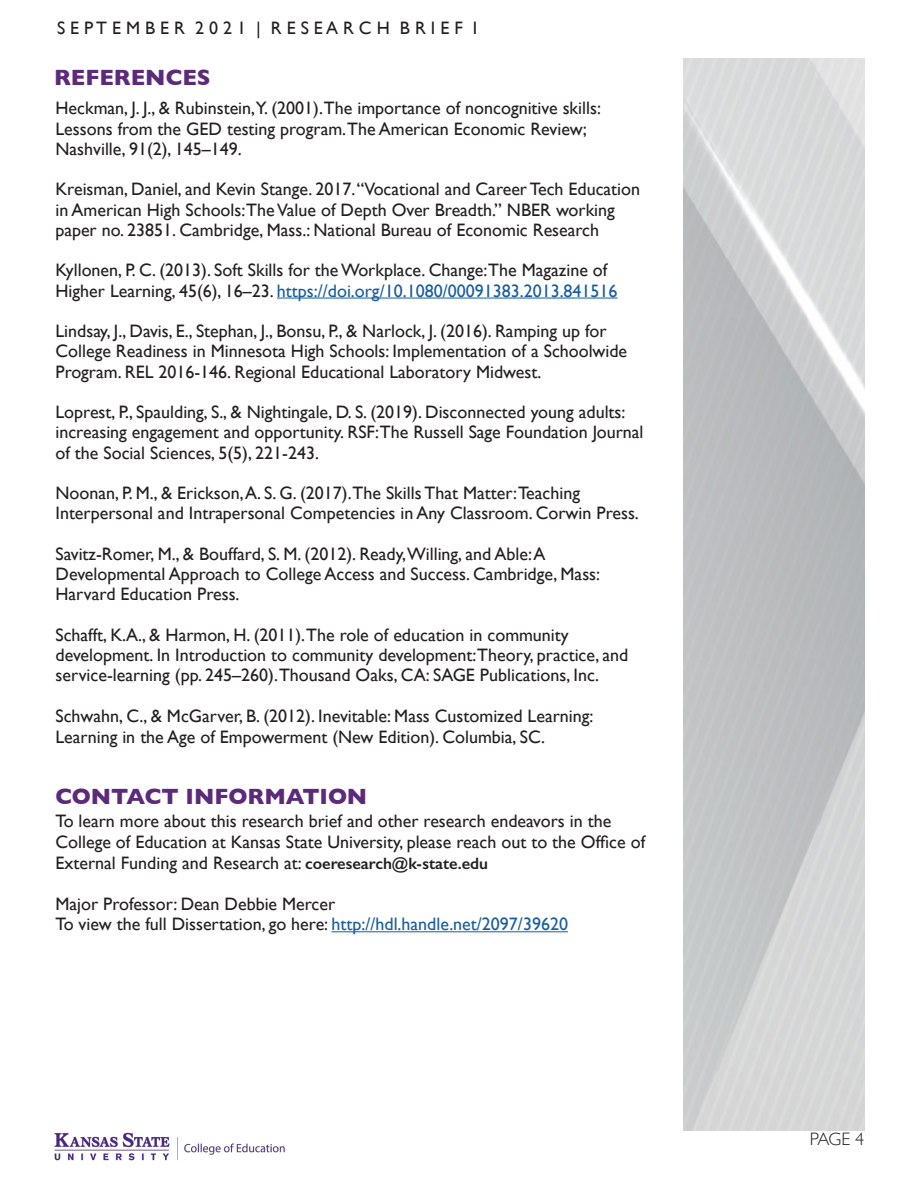
<style>
.page{position:relative;width:918px;height:1188px;background:#fff}
.page>*{position:absolute;margin:0;border:0;box-sizing:border-box;transform-origin:0 0}
.t1{font:700 22.5px "Gill Sans";color:#5c2a79}
.t2{font:18px/20.2px "Gill Sans";color:#231f20}
.t3{font:300 18px "Gill Sans";color:#231f20}
.s1{color:#175d9e}
.s2{font-weight:600;font-size:16.5px}
</style>
<div class="page">
<img style="left:684px;top:58px;width:180px;height:1073px">
<img style="left:54px;top:1132px;width:231px;height:29px">
<hr style="left:277px;top:298px;width:341px;height:1px;background:#175d9e">
<hr style="left:331px;top:931px;width:237px;height:1px;background:#175d9e">
<p class="t2" style="left:57px;top:17px;width:422px">S E P T E M B E R 2 0 2 1 | R E S E A R C H B R I E F I</p>
<p class="t1" style="left:54px;top:60px;width:158px">REFERENCES</p>
<p class="t2" style="left:56px;top:98px;width:547px">Heckman, J. J., &amp; Rubinstein,Y. (2001).The importance of noncognitive skills:<br>Lessons from the GED testing program.The American Economic Review;<br>Nashville, 91(2), 145–149.</p>
<p class="t2" style="left:56px;top:179px;width:586px">Kreisman, Daniel, and Kevin Stange. 2017. “Vocational and Career Tech Education in American High Schools:The Value of Depth Over Breadth.” NBER working paper no. 23851. Cambridge, Mass.: National Bureau of Economic Research</p>
<p class="t2" style="left:56px;top:260px;width:564px">Kyllonen, P. C. (2013). Soft Skills for the Workplace. Change:The Magazine of<br>Higher Learning, 45(6), 16–23. <span class="s1">https://doi.org/10.1080/00091383.2013.841516</span></p>
<p class="t2" style="left:56px;top:321px;width:573px">Lindsay, J., Davis, E., Stephan, J., Bonsu, P., &amp; Narlock, J. (2016). Ramping up for<br>College Readiness in Minnesota High Schools: Implementation of a Schoolwide<br>Program. REL 2016-146. Regional Educational Laboratory Midwest.</p>
<p class="t2" style="left:56px;top:402px;width:590px">Loprest, P., Spaulding, S., &amp; Nightingale, D. S. (2019). Disconnected young adults: increasing engagement and opportunity. RSF:The Russell Sage Foundation Journal of the Social Sciences, 5(5), 221-243.</p>
<p class="t2" style="left:56px;top:483px;width:585px">Noonan, P. M., &amp; Erickson, A. S. G. (2017).The Skills That Matter:Teaching<br>Interpersonal and Intrapersonal Competencies in Any Classroom. Corwin Press.</p>
<p class="t2" style="left:56px;top:544px;width:546px">Savitz-Romer, M., &amp; Bouffard, S. M. (2012). Ready,Willing, and Able: A<br>Developmental Approach to College Access and Success. Cambridge, Mass:<br>Harvard Education Press.</p>
<p class="t2" style="left:56px;top:625px;width:575px">Schafft, K.A., &amp; Harmon, H. (2011).The role of education in community development. In Introduction to community development:Theory, practice, and service-learning (pp. 245–260).Thousand Oaks, CA: SAGE Publications, Inc.</p>
<p class="t2" style="left:56px;top:705px;width:539px;line-height:21px">Schwahn, C., &amp; McGarver, B. (2012). Inevitable: Mass Customized Learning:<br>Learning in the Age of Empowerment (New Edition). Columbia, SC.</p>
<p class="t1" style="left:56px;top:779px;width:313px">CONTACT INFORMATION</p>
<p class="t2" style="left:56px;top:810px;width:591px;line-height:21px">To learn more about this research brief and other research endeavors in the<br>College of Education at Kansas State University, please reach out to the Office of<br>External Funding and Research at: <span class="s2">coeresearch@k-state.edu</span></p>
<p class="t2" style="left:56px;top:894px;width:281px">Major Professor: Dean Debbie Mercer</p>
<p class="t2" style="left:56px;top:914px;width:514px">To view the full Dissertation, go here: <span class="s1">http://hdl.handle.net/2097/39620</span></p>
<p class="t3" style="left:810px;top:1125px;width:56px">PAGE 4</p>
</div>
